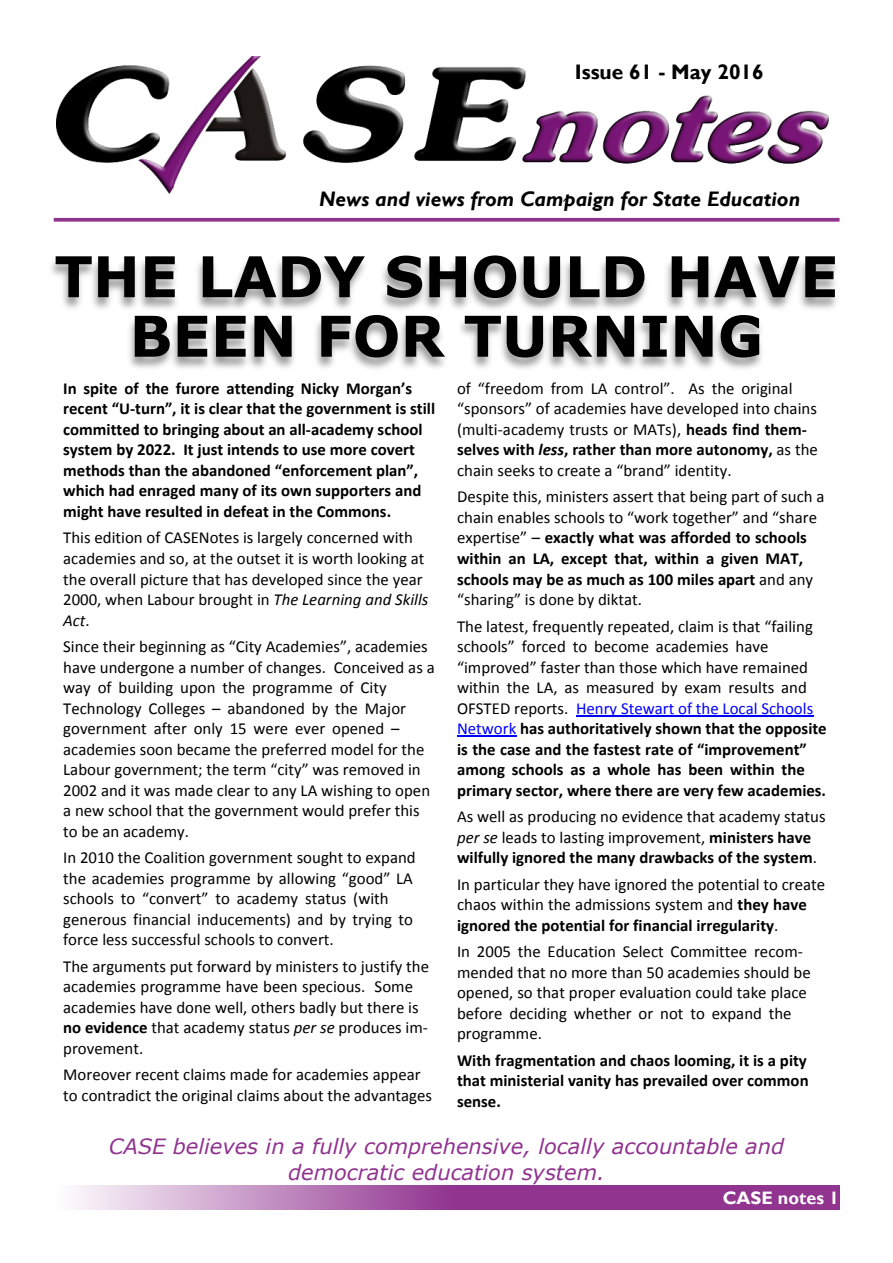
<style>
.page{position:relative;width:893px;height:1263px;background:#fff}
.page>*{position:absolute;margin:0;border:0;box-sizing:border-box;transform-origin:0 0}
.t1{font:700 56.25px/59.6px "Verdana";color:#000;text-align:center}
.t2{font:italic 21px/25.5px "Verdana";color:#90338f;text-align:center}
.t3{font:italic 700 21px "Gill Sans";color:#000}
.t4{font:700 21px "Gill Sans";color:#000}
.t5{font:700 18px "Gill Sans";color:#fff}
.t6{font:16.8px/20.5px "Calibri";color:#000}
.t7{font:700 16.8px/20.5px "Calibri";color:#000}
.s1{font-style:italic}
.s2{font-weight:700}
.s3{font-weight:700;font-style:italic}
.s4{color:#00f}
</style>
<div class="page">
<svg style="left:76px;top:1186px;width:763px;height:23px"></svg>
<img style="left:79px;top:56px;width:447px;height:26px">
<hr style="left:576px;top:715px;width:237px;height:1px;background:#00f">
<hr style="left:457px;top:735px;width:59px;height:2px;background:#00f">
<img style="left:51px;top:82px;width:789px;height:287px">
<p class="t4" style="left:575px;top:65px;width:191px">Issue 61 - May 2016</p>
<p class="t3" style="left:319px;top:191px;width:483px">News and views from Campaign for State Education</p>
<h1 class="t1" style="left:54px;top:252px;width:785px">THE LADY SHOULD HAVE<br>BEEN FOR TURNING</h1>
<p class="t7" style="left:63px;top:379px;width:373px">In spite of the furore attending Nicky Morgan’s recent “U-turn”, it is clear that the government is still committed to bringing about an all-academy school system by 2022. It just intends to use more covert methods than the abandoned “enforcement plan”, which had enraged many of its own supporters and might have resulted in defeat in the Commons.</p>
<p class="t6" style="left:63px;top:529px;width:367px">This edition of CASENotes is largely concerned with academies and so, at the outset it is worth looking at the overall picture that has developed since the year 2000, when Labour brought in <span class="s1">The Learning and Skills Act</span>.</p>
<p class="t6" style="left:63px;top:638px;width:373px">Since their beginning as “City Academies”, academies have undergone a number of changes. Conceived as a way of building upon the programme of City Technology Colleges – abandoned by the Major government after only 15 were ever opened – academies soon became the preferred model for the Labour government; the term “city” was removed in 2002 and it was made clear to any LA wishing to open a new school that the government would prefer this to be an academy.</p>
<p class="t6" style="left:63px;top:849px;width:354px">In 2010 the Coalition government sought to expand the academies programme by allowing “good” LA schools to “convert” to academy status (with generous financial inducements) and by trying to force less successful schools to convert.</p>
<p class="t6" style="left:63px;top:957px;width:367px">The arguments put forward by ministers to justify the academies programme have been specious. Some academies have done well, others badly but there is <span class="s2">no evidence</span> that academy status <span class="s1">per se</span> produces im&shy;provement.</p>
<p class="t6" style="left:63px;top:1066px;width:370px">Moreover recent claims made for academies appear to contradict the original claims about the advantages</p>
<p class="t6" style="left:457px;top:379px;width:362px">of “freedom from LA control”. As the original “sponsors” of academies have developed into chains (multi-academy trusts or MATs), <span class="s2">heads find them&shy;selves with</span> <span class="s3">less</span><span class="s2">, rather than more autonomy,</span> as the chain seeks to create a “brand” identity.</p>
<p class="t6" style="left:457px;top:488px;width:369px">Despite this, ministers assert that being part of such a chain enables schools to “work together” and “share expertise” – <span class="s2">exactly what was afforded to schools within an LA, except that, within a given MAT, schools may be as much as 100 miles apart</span> and any “sharing” is done by diktat.</p>
<p class="t6" style="left:457px;top:617px;width:371px">The latest, frequently repeated, claim is that “failing schools” forced to become academies have “improved” faster than those which have remained within the LA, as measured by exam results and OFSTED reports. <span class="s4">Henry Stewart of the Local Schools Network</span> <span class="s2">has authoritatively shown that the opposite is the case and the fastest rate of “improvement” among schools as a whole has been within the primary sector, where there are very few academies.</span></p>
<p class="t6" style="left:457px;top:808px;width:370px">As well as producing no evidence that academy status <span class="s1">per se</span> leads to lasting improvement, <span class="s2">ministers have wilfully ignored the many drawbacks of the system</span>.</p>
<p class="t6" style="left:457px;top:875px;width:370px">In particular they have ignored the potential to create chaos within the admissions system and <span class="s2">they have ignored the potential for financial irregularity</span>.</p>
<p class="t6" style="left:457px;top:943px;width:355px">In 2005 the Education Select Committee recom&shy;mended that no more than 50 academies should be opened, so that proper evaluation could take place before deciding whether or not to expand the programme.</p>
<p class="t7" style="left:457px;top:1051px;width:353px;text-align:justify">With fragmentation and chaos looming, it is a pity that ministerial vanity has prevailed over common sense.</p>
<p class="t2" style="left:109px;top:1135px;width:677px">CASE believes in a fully comprehensive, locally accountable and democratic education system.</p>
<p class="t5" style="left:723px;top:1191px;width:118px">CASE notes 1</p>
</div>
